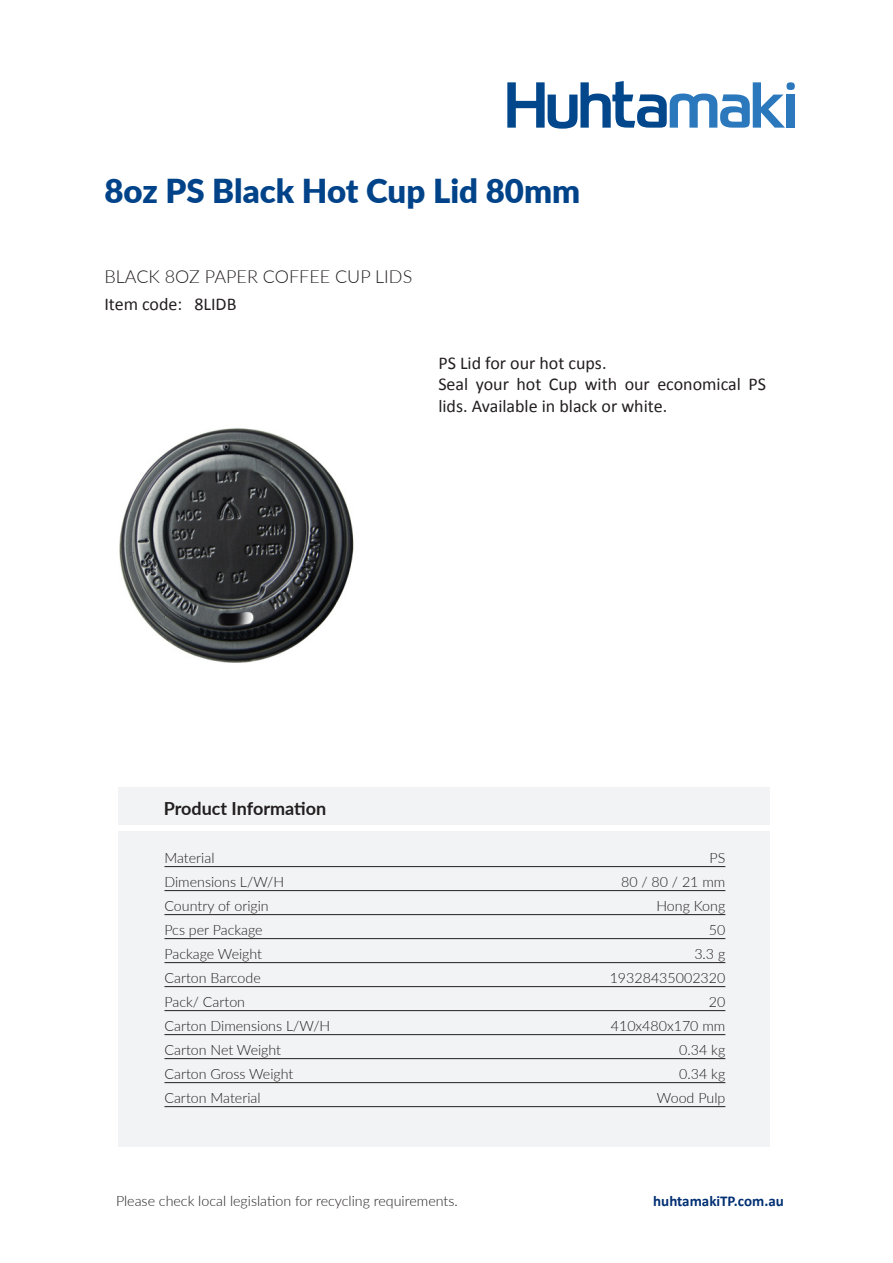
<style>
.page{position:relative;width:893px;height:1263px;background:#fff}
.page>*{position:absolute;margin:0;border:0;box-sizing:border-box;transform-origin:0 0}
.t1{font:900 33px "Lato";color:#004389}
.t2{font:18px/21.6px "Calibri";color:#231f20}
.t3{font:300 18px "Lato";color:#231f20}
.t4{font:700 18px "Lato";color:#231f20}
.t5{font:700 15px "Calibri";color:#002f73}
.t6{font:300 14.25px "Lato";color:#231f20}
</style>
<div class="page">
<svg style="left:507px;top:81px;width:288px;height:48px"></svg>
<div style="left:118px;top:787px;width:652px;height:37px;background:#f2f3f4"></div>
<div style="left:118px;top:831px;width:652px;height:315px;background:#f2f3f4"></div>
<img style="left:119px;top:428px;width:235px;height:235px">
<hr style="left:164px;top:866px;width:561px;height:1px;background:#231f20">
<hr style="left:164px;top:890px;width:561px;height:1px;background:#231f20">
<hr style="left:164px;top:914px;width:561px;height:1px;background:#231f20">
<hr style="left:164px;top:938px;width:561px;height:1px;background:#231f20">
<hr style="left:164px;top:962px;width:561px;height:1px;background:#231f20">
<hr style="left:164px;top:986px;width:561px;height:1px;background:#231f20">
<hr style="left:164px;top:1010px;width:561px;height:1px;background:#231f20">
<hr style="left:164px;top:1034px;width:561px;height:1px;background:#231f20">
<hr style="left:164px;top:1058px;width:561px;height:1px;background:#231f20">
<hr style="left:164px;top:1082px;width:561px;height:1px;background:#231f20">
<hr style="left:164px;top:1106px;width:561px;height:1px;background:#231f20">
<h1 class="t1" style="left:104px;top:166px;width:477px">8oz PS Black Hot Cup Lid 80mm</h1>
<p class="t3" style="left:104px;top:263px;width:309px">BLACK 8OZ PAPER COFFEE CUP LIDS</p>
<p class="t2" style="left:104px;top:293px;width:79px">Item code:</p>
<p class="t2" style="left:194px;top:293px;width:44px">8LIDB</p>
<p class="t2" style="left:438px;top:351px;width:329px">PS Lid for our hot cups.<br>Seal your hot Cup with our economical PS lids. Available in black or white.</p>
<p class="t4" style="left:164px;top:795px;width:164px">Product Information</p>
<p class="t6" style="left:164px;top:848px;width:52px">Material</p>
<p class="t6" style="left:709px;top:848px;width:17px">PS</p>
<p class="t6" style="left:164px;top:872px;width:121px">Dimensions L/W/H</p>
<p class="t6" style="left:621px;top:872px;width:106px">80 / 80 / 21 mm</p>
<p class="t6" style="left:164px;top:896px;width:106px">Country of origin</p>
<p class="t6" style="left:656px;top:896px;width:71px">Hong Kong</p>
<p class="t6" style="left:164px;top:920px;width:100px">Pcs per Package</p>
<p class="t6" style="left:709px;top:920px;width:18px">50</p>
<p class="t6" style="left:164px;top:944px;width:99px">Package Weight</p>
<p class="t6" style="left:694px;top:944px;width:32px">3.3 g</p>
<p class="t6" style="left:164px;top:968px;width:98px">Carton Barcode</p>
<p class="t6" style="left:610px;top:968px;width:117px">19328435002320</p>
<p class="t6" style="left:164px;top:992px;width:82px">Pack/ Carton</p>
<p class="t6" style="left:709px;top:992px;width:18px">20</p>
<p class="t6" style="left:164px;top:1016px;width:167px">Carton Dimensions L/W/H</p>
<p class="t6" style="left:611px;top:1016px;width:116px">410x480x170 mm</p>
<p class="t6" style="left:164px;top:1040px;width:118px">Carton Net Weight</p>
<p class="t6" style="left:679px;top:1040px;width:48px">0.34 kg</p>
<p class="t6" style="left:164px;top:1064px;width:130px">Carton Gross Weight</p>
<p class="t6" style="left:679px;top:1064px;width:48px">0.34 kg</p>
<p class="t6" style="left:164px;top:1088px;width:98px">Carton Material</p>
<p class="t6" style="left:657px;top:1088px;width:70px">Wood Pulp</p>
<p class="t6" style="left:116px;top:1190px;width:343px">Please check local legislation for recycling requirements.</p>
<p class="t5" style="left:653px;top:1190px;width:132px">huhtamakiTP.com.au</p>
</div>
